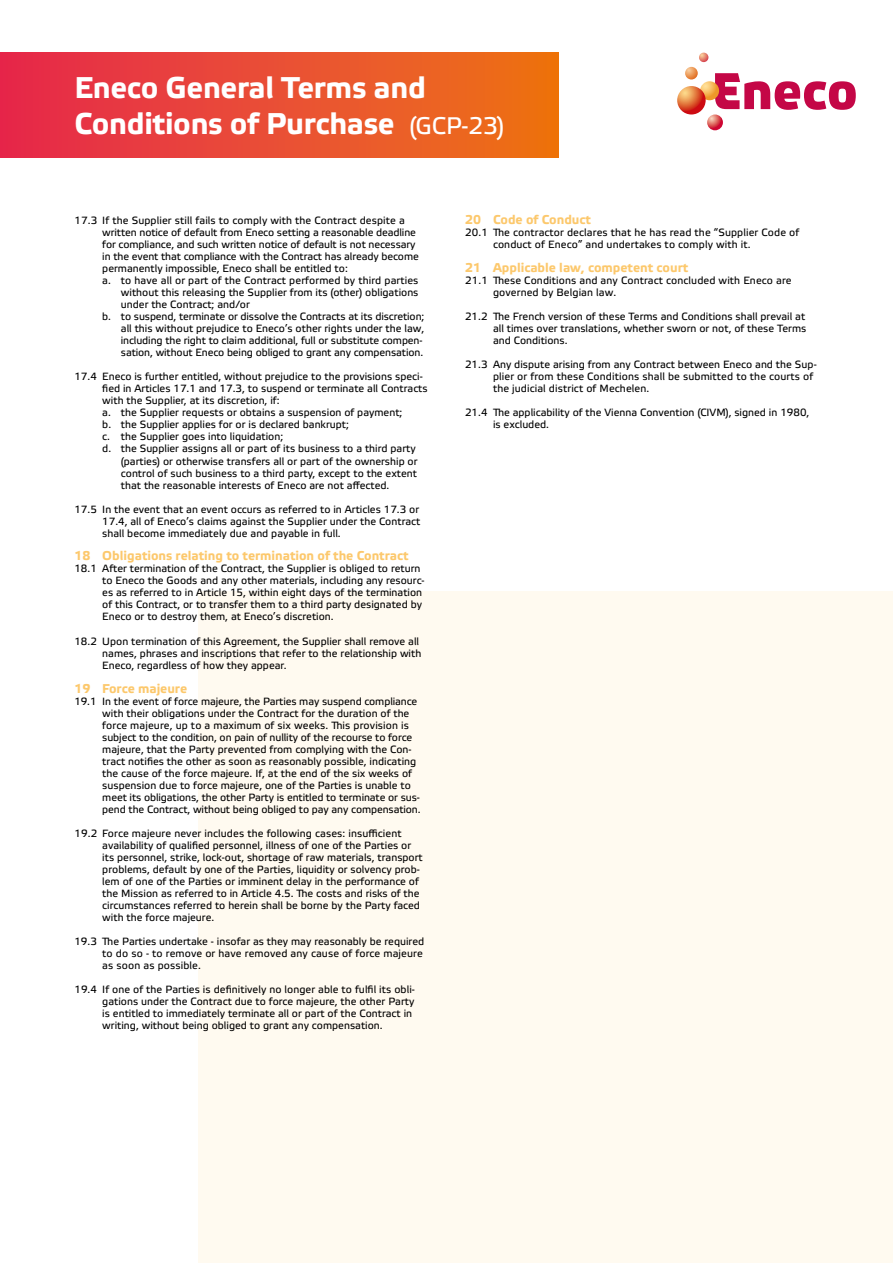
<style>
.page{position:relative;width:893px;height:1263px;background:#fff}
.page>*{position:absolute;margin:0;border:0;box-sizing:border-box;transform-origin:0 0}
.t1{font:700 30px/36px "Etelka Text Pro";letter-spacing:-.01em;color:#fff}
.t2{font:700 12.75px "Etelka Text Pro";color:#fcc86c}
.t3{font:10.5px/12px "Etelka Text Pro";color:#000}
.s1{font-weight:400;font-size:24px}
</style>
<div class="page">
<div style="left:199px;top:592px;width:694px;height:671px;background:#fffaf0"></div>
<svg style="left:715px;top:73px;width:141px;height:37px"></svg>
<svg style="left:700px;top:81px;width:19px;height:19px"></svg>
<svg style="left:677px;top:86px;width:29px;height:29px"></svg>
<svg style="left:707px;top:115px;width:16px;height:15px"></svg>
<svg style="left:685px;top:53px;width:23px;height:27px"></svg>
<div style="left:0;top:53px;width:558px;height:105px;background:linear-gradient(to right,#e6284f,#ed7414)"></div>
<h1 class="t1" style="left:74px;top:71px;width:432px">Eneco General Terms and<br>Conditions of Purchase <span class="s1">(GCP-23)</span></h1>
<p class="t3" style="left:74px;top:215px;width:332px">17.3 If the Supplier still fails to comply with the Contract despite a</p>
<p class="t3" style="left:102px;top:227px;width:315px">written notice of default from Eneco setting a reasonable deadline</p>
<p class="t3" style="left:102px;top:239px;width:315px">for compliance, and such written notice of default is not necessary</p>
<p class="t3" style="left:102px;top:251px;width:318px">in the event that compliance with the Contract has already become</p>
<p class="t3" style="left:102px;top:263px;width:247px">permanently impossible, Eneco shall be entitled to:</p>
<p class="t3" style="left:102px;top:275px;width:318px">a. to have all or part of the Contract performed by third parties</p>
<p class="t3" style="left:121px;top:287px;width:299px">without this releasing the Supplier from its (other) obligations</p>
<p class="t3" style="left:121px;top:299px;width:130px">under the Contract; and/or</p>
<p class="t3" style="left:102px;top:311px;width:324px">b. to suspend, terminate or dissolve the Contracts at its discretion;</p>
<p class="t3" style="left:121px;top:323px;width:305px">all this without prejudice to Eneco’s other rights under the law,</p>
<p class="t3" style="left:121px;top:335px;width:303px">including the right to claim additional, full or substitute compen-</p>
<p class="t3" style="left:121px;top:347px;width:304px">sation, without Eneco being obliged to grant any compensation.</p>
<p class="t3" style="left:102px;top:371px;width:327px;text-indent:-28px">17.4 Eneco is further entitled, without prejudice to the provisions speci&shy;fied in Articles 17.1 and 17.3, to suspend or terminate all Contracts with the Supplier, at its discretion, if:<br>a. the Supplier requests or obtains a suspension of payment;<br>b. the Supplier applies for or is declared bankrupt;<br>c. the Supplier goes into liquidation;<br>d. the Supplier assigns all or part of its business to a third party</p>
<p class="t3" style="left:121px;top:455px;width:298px;text-align:justify">(parties) or otherwise transfers all or part of the ownership or control of such business to a third party, except to the extent that the reasonable interests of Eneco are not affected.</p>
<p class="t3" style="left:102px;top:503px;width:320px;text-indent:-28px">17.5 In the event that an event occurs as referred to in Articles 17.3 or<br>17.4, all of Eneco’s claims against the Supplier under the Contract shall become immediately due and payable in full.</p>
<p class="t2" style="left:74px;top:549px;width:336px">18 Obligations relating to termination of the Contract</p>
<p class="t3" style="left:102px;top:563px;width:324px;text-indent:-28px">18.1 After termination of the Contract, the Supplier is obliged to return to Eneco the Goods and any other materials, including any resourc&shy;es as referred to in Article 15, within eight days of the termination of this Contract, or to transfer them to a third party designated by Eneco or to destroy them, at Eneco’s discretion.</p>
<p class="t3" style="left:102px;top:635px;width:321px;text-indent:-28px">18.2 Upon termination of this Agreement, the Supplier shall remove all names, phrases and inscriptions that refer to the relationship with<br>Eneco, regardless of how they appear.</p>
<p class="t2" style="left:74px;top:681px;width:114px">19 Force majeure</p>
<p class="t3" style="left:102px;top:695px;width:320px;text-indent:-28px">19.1 In the event of force majeure, the Parties may suspend compliance with their obligations under the Contract for the duration of the force majeure, up to a maximum of six weeks. This provision is subject to the condition, on pain of nullity of the recourse to force majeure, that the Party prevented from complying with the Con&shy;tract notifies the other as soon as reasonably possible, indicating the cause of the force majeure. If, at the end of the six weeks of suspension due to force majeure, one of the Parties is unable to meet its obligations, the other Party is entitled to terminate or sus&shy;pend the Contract, without being obliged to pay any compensation.</p>
<p class="t3" style="left:102px;top:827px;width:322px;text-indent:-28px">19.2 Force majeure never includes the following cases: insufficient availability of qualified personnel, illness of one of the Parties or its personnel, strike, lock-out, shortage of raw materials, transport problems, default by one of the Parties, liquidity or solvency prob&shy;lem of one of the Parties or imminent delay in the performance of the Mission as referred to in Article 4.5. The costs and risks of the circumstances referred to herein shall be borne by the Party faced with the force majeure.</p>
<p class="t3" style="left:102px;top:935px;width:323px;text-indent:-28px">19.3 The Parties undertake - insofar as they may reasonably be required to do so - to remove or have removed any cause of force majeure as soon as possible.</p>
<p class="t3" style="left:102px;top:983px;width:314px;text-indent:-28px">19.4 If one of the Parties is definitively no longer able to fulfil its obli&shy;gations under the Contract due to force majeure, the other Party is entitled to immediately terminate all or part of the Contract in writing, without being obliged to grant any compensation.</p>
<p class="t2" style="left:465px;top:213px;width:127px">20 Code of Conduct</p>
<p class="t3" style="left:493px;top:227px;width:308px;text-indent:-28px">20.1 The contractor declares that he has read the “Supplier Code of conduct of Eneco” and undertakes to comply with it.</p>
<p class="t2" style="left:465px;top:261px;width:225px">21 Applicable law, competent court</p>
<p class="t3" style="left:493px;top:275px;width:300px;text-indent:-28px">21.1 These Conditions and any Contract concluded with Eneco are governed by Belgian law.</p>
<p class="t3" style="left:493px;top:311px;width:315px;text-align:justify;text-indent:-28px">21.2 The French version of these Terms and Conditions shall prevail at all times over translations, whether sworn or not, of these Terms and Conditions.</p>
<p class="t3" style="left:493px;top:359px;width:325px;text-indent:-28px">21.3 Any dispute arising from any Contract between Eneco and the Sup&shy;plier or from these Conditions shall be submitted to the courts of the judicial district of Mechelen.</p>
<p class="t3" style="left:493px;top:407px;width:318px;text-indent:-28px">21.4 The applicability of the Vienna Convention (CIVM), signed in 1980, is excluded.</p>
</div>
